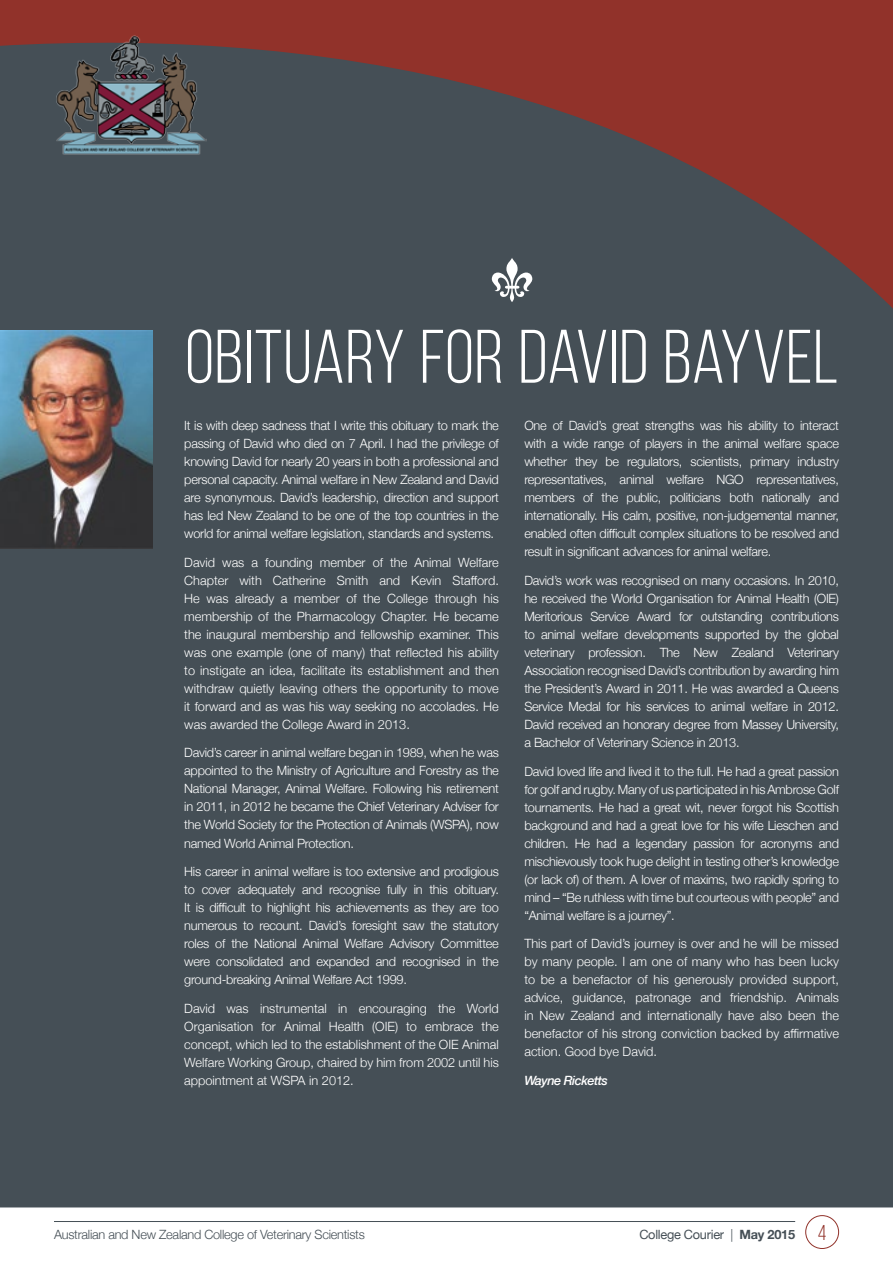
<style>
.page{position:relative;width:893px;height:1263px;background:#fff}
.page>*{position:absolute;margin:0;border:0;box-sizing:border-box;transform-origin:0 0}
.t1{font:75.6px "Bebas Neue";letter-spacing:.01em;color:#fff}
.t2{font:300 12.75px/18px "Helvetica Neue";letter-spacing:-.02em;color:#fff;text-align:justify}
.t3{font:300 12.75px "Helvetica Neue";letter-spacing:-.02em;color:#454f56}
.t4{font:12.75px "Helvetica Neue";letter-spacing:-.02em;color:#454f56}
.t5{font:italic 500 12.75px "Helvetica Neue";letter-spacing:-.04em;color:#fff}
.s1{font-weight:300}
.s2{font-weight:700}
.s3{font-family:"Bebas Neue";font-size:21.45px;color:#91322a}
</style>
<div class="page">
<hr style="left:54px;top:1221px;width:741px;height:1px;background:#454f56">
<div style="left:805px;top:1215px;width:34px;height:34px;border:1px solid #91322a;border-radius:50%"></div>
<div style="left:0;top:368px;width:893px;height:840px;background:#454f56"></div>
<svg style="left:0;top:0;width:893px;height:368px;background:#5d4548"></svg>
<img style="left:54px;top:34px;width:153px;height:122px">
<img style="left:0;top:331px;width:152px;height:218px">
<svg style="left:492px;top:258px;width:41px;height:44px"></svg>
<h1 class="t1" style="left:185px;top:316px;width:655px">OBITUARY FOR DAVID BAYVEL</h1>
<p class="t2" style="left:184px;top:416px;width:316px">It is with deep sadness that I write this obituary to mark the passing of David who died on 7 April. I had the privilege of knowing David for nearly 20 years in both a professional and personal capacity. Animal welfare in New Zealand and David are synonymous. David’s leadership, direction and support has led New Zealand to be one of the top countries in the world for animal welfare legislation, standards and systems.</p>
<p class="t2" style="left:184px;top:552px;width:316px">David was a founding member of the Animal Welfare Chapter with Catherine Smith and Kevin Stafford.<br>He was already a member of the College through his membership of the Pharmacology Chapter. He became the inaugural membership and fellowship examiner. This was one example (one of many) that reflected his ability to instigate an idea, facilitate its establishment and then withdraw quietly leaving others the opportunity to move it forward and as was his way seeking no accolades. He was awarded the College Award in 2013.</p>
<p class="t2" style="left:184px;top:743px;width:316px">David’s career in animal welfare began in 1989, when he was appointed to the Ministry of Agriculture and Forestry as the National Manager, Animal Welfare. Following his retirement in 2011, in 2012 he became the Chief Veterinary Adviser for the World Society for the Protection of Animals (WSPA), now named World Animal Protection.</p>
<p class="t2" style="left:184px;top:862px;width:316px">His career in animal welfare is too extensive and prodigious to cover adequately and recognise fully in this obituary.<br>It is difficult to highlight his achievements as they are too numerous to recount. David’s foresight saw the statutory roles of the National Animal Welfare Advisory Committee were consolidated and expanded and recognised in the ground-breaking Animal Welfare Act 1999.</p>
<p class="t2" style="left:184px;top:998px;width:316px">David was instrumental in encouraging the World Organisation for Animal Health (OIE) to embrace the concept, which led to the establishment of the OIE Animal Welfare Working Group, chaired by him from 2002 until his appointment at WSPA in 2012.</p>
<p class="t2" style="left:524px;top:416px;width:316px">One of David’s great strengths was his ability to interact with a wide range of players in the animal welfare space whether they be regulators, scientists, primary industry representatives, animal welfare NGO representatives, members of the public, politicians both nationally and internationally. His calm, positive, non-judgemental manner, enabled often difficult complex situations to be resolved and result in significant advances for animal welfare.</p>
<p class="t2" style="left:524px;top:571px;width:316px">David’s work was recognised on many occasions. In 2010, he received the World Organisation for Animal Health (OIE)<br>Meritorious Service Award for outstanding contributions to animal welfare developments supported by the global veterinary profession. The New Zealand Veterinary Association recognised David’s contribution by awarding him the President’s Award in 2011. He was awarded a Queens Service Medal for his services to animal welfare in 2012.<br>David received an honorary degree from Massey University, a Bachelor of Veterinary Science in 2013.</p>
<p class="t2" style="left:524px;top:761px;width:316px">David loved life and lived it to the full. He had a great passion for golf and rugby. Many of us participated in his Ambrose Golf tournaments. He had a great wit, never forgot his Scottish background and had a great love for his wife Lieschen and children. He had a legendary passion for acronyms and mischievously took huge delight in testing other’s knowledge (or lack of) of them. A lover of maxims, two rapidly spring to mind – “Be ruthless with time but courteous with people” and “Animal welfare is a journey”.</p>
<p class="t2" style="left:524px;top:934px;width:316px">This part of David’s journey is over and he will be missed by many people. I am one of many who has been lucky to be a benefactor of his generously provided support, advice, guidance, patronage and friendship. Animals in New Zealand and internationally have also been the benefactor of his strong conviction backed by affirmative action. Good bye David.</p>
<p class="t5" style="left:524px;top:1069px;width:85px">Wayne Ricketts</p>
<p class="t3" style="left:54px;top:1224px;width:312px">Australian and New Zealand College of Veterinary Scientists</p>
<p class="t4" style="left:639px;top:1225px;width:189px">College Courier <span class="s1">|</span> <span class="s2">May 2015</span> <span class="s3">4</span></p>
</div>
